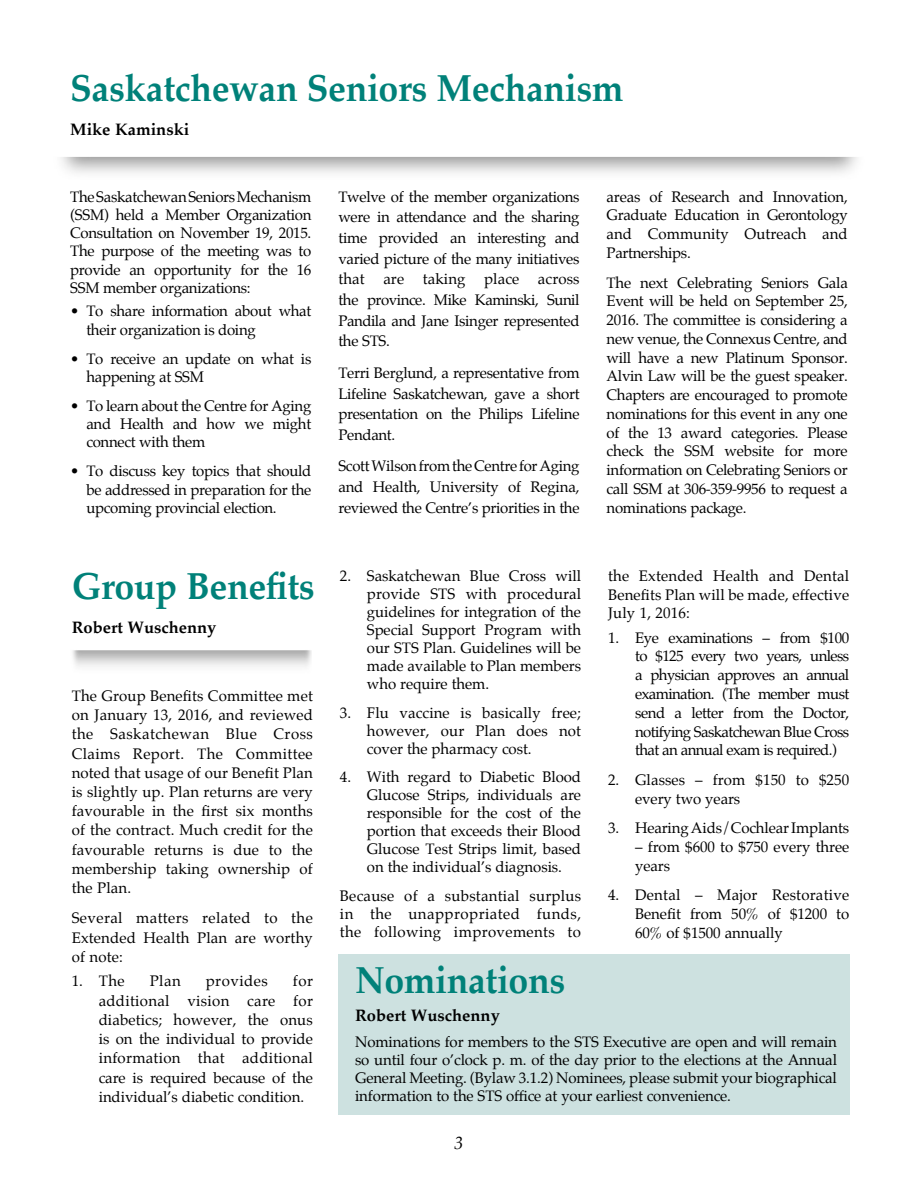
<style>
.page{position:relative;width:918px;height:1188px;background:#fff}
.page>*{position:absolute;margin:0;border:0;box-sizing:border-box;transform-origin:0 0}
.t1{font:700 37.5px "Palatino";letter-spacing:-.01em;color:#008179;scale:.95 1}
.t2{font:italic 18px "Palatino";color:#000}
.t3{font:700 16.5px "Palatino";color:#000}
.t4{font:15px/18.8px "Palatino";letter-spacing:-.01em;color:#000;text-align:justify}
.t5{font:15px "Palatino";letter-spacing:.035em;color:#000}
</style>
<div class="page">
<div style="left:338px;top:955px;width:511px;height:160px;background:#cde1e0"></div>
<img style="left:72px;top:650px;width:239px;height:17px">
<h1 class="t1" style="left:70px;top:56px;width:584px">Saskatchewan Seniors Mechanism</h1>
<p class="t3" style="left:70px;top:116px;width:121px">Mike Kaminski</p>
<p class="t4" style="left:70px;top:188px;width:243px;line-height:18.1px">The Saskatchewan Seniors Mechanism (SSM) held a Member Organization Consultation on November 19, 2015.<br>The purpose of the meeting was to provide an opportunity for the 16<br>SSM member organizations:</p>
<p class="t4" style="left:86px;top:302px;width:226px;line-height:18.1px;text-indent:-16px">• To share information about what their organization is doing</p>
<p class="t4" style="left:86px;top:349px;width:227px;line-height:18.1px;text-indent:-16px">• To receive an update on what is happening at SSM</p>
<p class="t4" style="left:86px;top:397px;width:226px;line-height:18.1px;text-indent:-16px">• To learn about the Centre for Aging and Health and how we might connect with them</p>
<p class="t4" style="left:86px;top:462px;width:227px;line-height:18.1px;text-indent:-16px">• To discuss key topics that should be addressed in preparation for the upcoming provincial election.</p>
<p class="t4" style="left:338px;top:186px;width:243px;line-height:20.7px">Twelve of the member organizations were in attendance and the sharing time provided an interesting and varied picture of the many initiatives that are taking place across the province. Mike Kaminski, Sunil Pandila and Jane Isinger represented the STS.</p>
<p class="t4" style="left:338px;top:362px;width:243px;line-height:20.7px">Terri Berglund, a representative from Lifeline Saskatchewan, gave a short presentation on the Philips Lifeline Pendant.</p>
<p class="t4" style="left:338px;top:456px;width:243px;line-height:20.7px">Scott Wilson from the Centre for Aging and Health, University of Regina, reviewed the Centre’s priorities in the</p>
<p class="t4" style="left:607px;top:187px;width:243px">areas of Research and Innovation, Graduate Education in Gerontology and Community Outreach and Partnerships.</p>
<p class="t4" style="left:607px;top:273px;width:243px">The next Celebrating Seniors Gala Event will be held on September 25, 2016. The committee is considering a new venue, the Connexus Centre, and will have a new Platinum Sponsor.<br>Alvin Law will be the guest speaker.<br>Chapters are encouraged to promote nominations for this event in any one of the 13 award categories. Please check the SSM website for more information on Celebrating Seniors or call SSM at 306-359-9956 to request a nominations package.</p>
<p class="t4" style="left:367px;top:567px;width:216px;line-height:18px;text-indent:-27px">2. Saskatchewan Blue Cross will provide STS with procedural guidelines for integration of the Special Support Program with our STS Plan. Guidelines will be made available to Plan members who require them.</p>
<p class="t4" style="left:367px;top:703px;width:216px;line-height:18px;text-indent:-27px">3. Flu vaccine is basically free; however, our Plan does not cover the pharmacy cost.</p>
<p class="t4" style="left:367px;top:768px;width:216px;line-height:18px;text-indent:-27px">4. With regard to Diabetic Blood Glucose Strips, individuals are responsible for the cost of the portion that exceeds their Blood Glucose Test Strips limit, based on the individual’s diagnosis.</p>
<p class="t4" style="left:340px;top:887px;width:243px;line-height:18px">Because of a substantial surplus in the unappropriated funds, the following improvements to</p>
<p class="t4" style="left:608px;top:566px;width:243px">the Extended Health and Dental Benefits Plan will be made, effective July 1, 2016:</p>
<p class="t4" style="left:635px;top:628px;width:216px;text-indent:-27px">1. Eye examinations – from $100 to $125 every two years, unless a physician approves an annual examination. (The member must send a letter from the Doctor, notifying Saskatchewan Blue Cross that an annual exam is required.)</p>
<p class="t4" style="left:635px;top:770px;width:216px;text-indent:-27px">2. Glasses – from $150 to $250 every two years</p>
<p class="t4" style="left:608px;top:819px;width:243px">3. Hearing Aids/Cochlear Implants</p>
<p class="t4" style="left:635px;top:838px;width:216px">– from $600 to $750 every three years</p>
<p class="t4" style="left:635px;top:886px;width:216px;text-indent:-27px">4. Dental – Major Restorative Benefit from 50% of $1200 to 60% of $1500 annually</p>
<h1 class="t1" style="left:72px;top:554px;width:257px">Group Benefits</h1>
<p class="t3" style="left:72px;top:613px;width:146px">Robert Wuschenny</p>
<p class="t4" style="left:72px;top:686px;width:243px;line-height:19.2px">The Group Benefits Committee met on January 13, 2016, and reviewed the Saskatchewan Blue Cross Claims Report. The Committee noted that usage of our Benefit Plan is slightly up. Plan returns are very favourable in the first six months of the contract. Much credit for the favourable returns is due to the membership taking ownership of the Plan.</p>
<p class="t4" style="left:72px;top:908px;width:243px;line-height:19.2px">Several matters related to the Extended Health Plan are worthy of note:</p>
<p class="t4" style="left:72px;top:972px;width:55px">1. The</p>
<p class="t4" style="left:150px;top:972px;width:33px">Plan</p>
<p class="t5" style="left:206px;top:969px;width:64px">provides</p>
<p class="t4" style="left:99px;top:972px;width:216px;line-height:19.2px;text-indent:194px">for additional vision care for diabetics; however, the onus is on the individual to provide information that additional care is required because of the individual’s diabetic condition.</p>
<h1 class="t1" style="left:355px;top:948px;width:223px">Nominations</h1>
<p class="t3" style="left:355px;top:1001px;width:146px">Robert Wuschenny</p>
<p class="t4" style="left:355px;top:1033px;width:483px;line-height:18px">Nominations for members to the STS Executive are open and will remain so until four o’clock p. m. of the day prior to the elections at the Annual General Meeting. (Bylaw 3.1.2) Nominees, please submit your biographical information to the STS office at your earliest convenience.</p>
<p class="t2" style="left:454px;top:1128px;width:10px">3</p>
</div>
